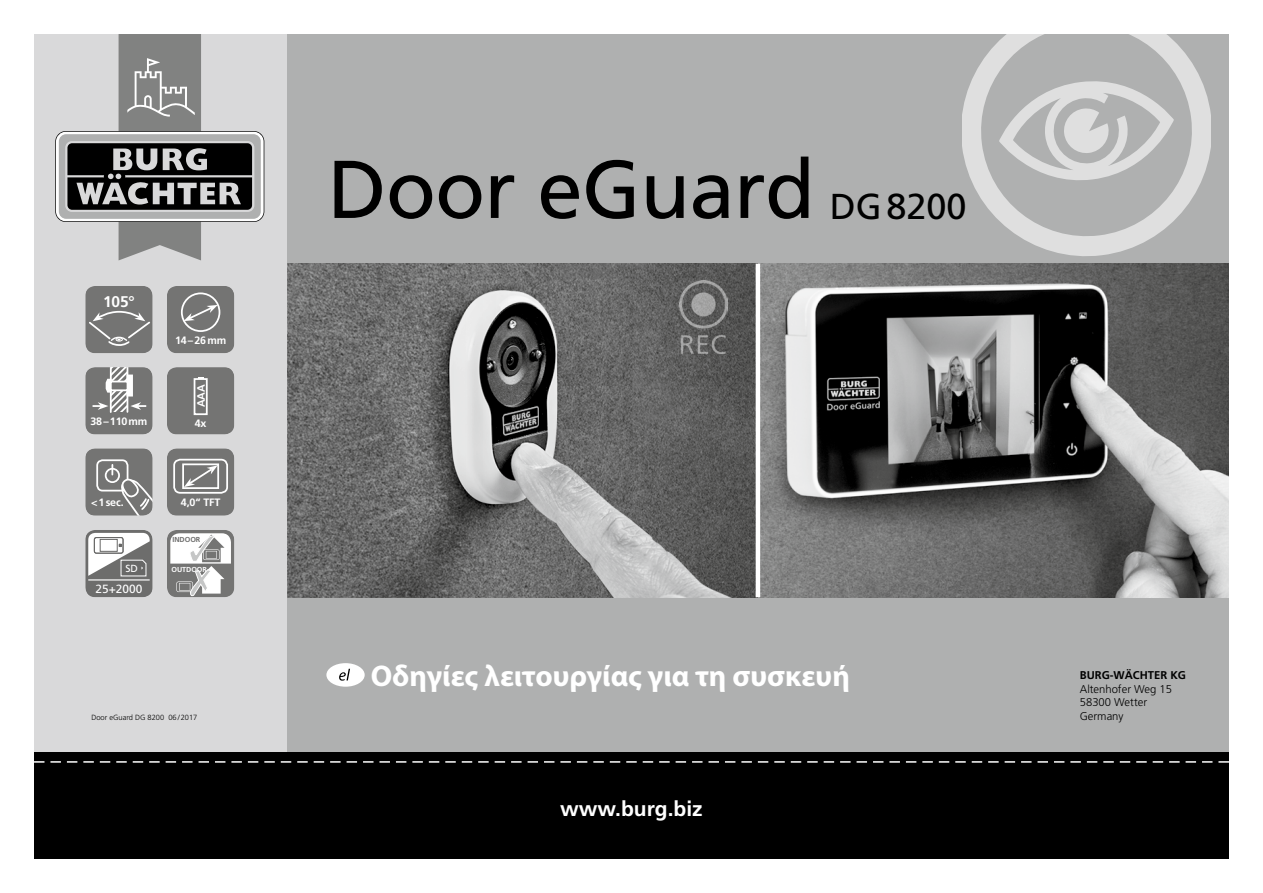
<style>
.page{position:relative;width:1263px;height:893px;background:#fff}
.page>*{position:absolute;margin:0;border:0;box-sizing:border-box;transform-origin:0 0}
.t1{font:81.75px "Frutiger";letter-spacing:-.01em;color:#000}
.t2{font:36px "Frutiger";color:#000}
.t3{font:700 30px "Myriad Pro";color:#fff}
.t4{font:700 21px "Frutiger";color:#fff}
.t5{font:700 15.45px "Frutiger";color:#fff}
.t6{font:11.85px "Frutiger LT Std";color:#fff}
.t7{font:300 11.25px/13.5px "Frutiger";color:#000}
.t8{font:700 11.25px "Frutiger";color:#000}
.t9{font:700 10.65px "Frutiger";letter-spacing:-.01em;color:#fff}
.t10{font:10.35px "Frutiger LT Std";color:#fff}
.t11{font:300 7.5px "Frutiger";color:#000}
.t12{font:700 7.2px "Frutiger";letter-spacing:-.01em;color:#fff}
.t13{font:700 7.2px "Frutiger";letter-spacing:-.01em;color:#6d6d6c}
</style>
<div class="page">
<div style="left:34px;top:34px;width:1195px;height:825px;background:#d9d9da"></div>
<div style="left:287px;top:597px;width:942px;height:156px;background:#afb0b0"></div>
<div style="left:287px;top:34px;width:942px;height:230px;background:#afb0b0"></div>
<div style="left:34px;top:753px;width:1195px;height:106px;background:#000"></div>
<svg style="left:34px;top:761px;width:1195px;height:2px"></svg>
<img style="left:591px;top:264px;width:638px;height:333px">
<svg style="left:287px;top:264px;width:304px;height:333px;background:#747474"></svg>
<svg style="left:55px;top:34px;width:209px;height:226px"></svg>
<svg style="left:85px;top:448px;width:68px;height:68px;background:#878786"></svg>
<svg style="left:167px;top:448px;width:67px;height:68px;background:#848483"></svg>
<div style="left:182px;top:463px;width:37px;height:26px;border:2px solid #fff"></div>
<svg style="left:85px;top:286px;width:68px;height:67px;background:#80807f"></svg>
<svg style="left:167px;top:286px;width:67px;height:67px;background:#7f7f7e"></svg>
<svg style="left:85px;top:367px;width:68px;height:67px;background:#898988"></svg>
<div style="left:111px;top:382px;width:17px;height:8px;background:#747473"></div>
<div style="left:110px;top:381px;width:18px;height:10px;border:2px solid #fff"></div>
<svg style="left:167px;top:367px;width:67px;height:67px;background:#7b7b7a"></svg>
<svg style="left:85px;top:530px;width:68px;height:67px;background:#a0a09f"></svg>
<hr style="left:88px;top:579px;width:62px;height:1px;background:#fff">
<svg style="left:167px;top:530px;width:67px;height:67px;background:#b3b3b3"></svg>
<svg style="left:962px;top:34px;width:249px;height:234px"></svg>
<svg style="left:999px;top:75px;width:175px;height:112px"></svg>
<img style="left:679px;top:281px;width:48px;height:73px">
<hr style="left:756px;top:264px;width:4px;height:333px;background:#fff">
<div style="left:326px;top:663px;width:39px;height:24px;background:#fff;border-radius:50%"></div>
<svg style="left:339px;top:669px;width:11px;height:12px"></svg>
<h3 class="t5" style="left:103px;top:293px;width:33px">105°</h3>
<p class="t9" style="left:175px;top:334px;width:53px">14–26mm</p>
<p class="t9" style="left:195px;top:407px;width:24px;rotate:-90deg">AAA</p>
<p class="t9" style="left:90px;top:415px;width:59px">38–110mm</p>
<p class="t9" style="left:195px;top:417px;width:13px">4x</p>
<p class="t9" style="left:91px;top:496px;width:34px">&lt;1sec.</p>
<p class="t9" style="left:181px;top:496px;width:41px">4,0“ TFT</p>
<p class="t10" style="left:125px;top:562px;width:14px">SD</p>
<p class="t6" style="left:96px;top:582px;width:48px">25+2000</p>
<p class="t13" style="left:173px;top:536px;width:29px">INDOOR</p>
<p class="t12" style="left:171px;top:565px;width:37px">OUTDOOR</p>
<h1 class="t1" style="left:328px;top:141px;width:489px">Door eGuard</h1>
<h2 class="t2" style="left:830px;top:185px;width:138px">DG8200</h2>
<h3 class="t3" style="left:371px;top:656px;width:481px">Οδηγίες λειτουργίας για τη συσκευή</h3>
<p class="t8" style="left:1080px;top:669px;width:108px">BURG-WÄCHTER KG</p>
<p class="t7" style="left:1080px;top:682px;width:94px">Altenhofer Weg 15<br>58300 Wetter</p>
<p class="t11" style="left:91px;top:713px;width:107px">Door eGuard DG 8200 06/2017</p>
<p class="t7" style="left:1080px;top:709px;width:45px">Germany</p>
<h3 class="t4" style="left:560px;top:796px;width:144px">www.burg.biz</h3>
</div>
